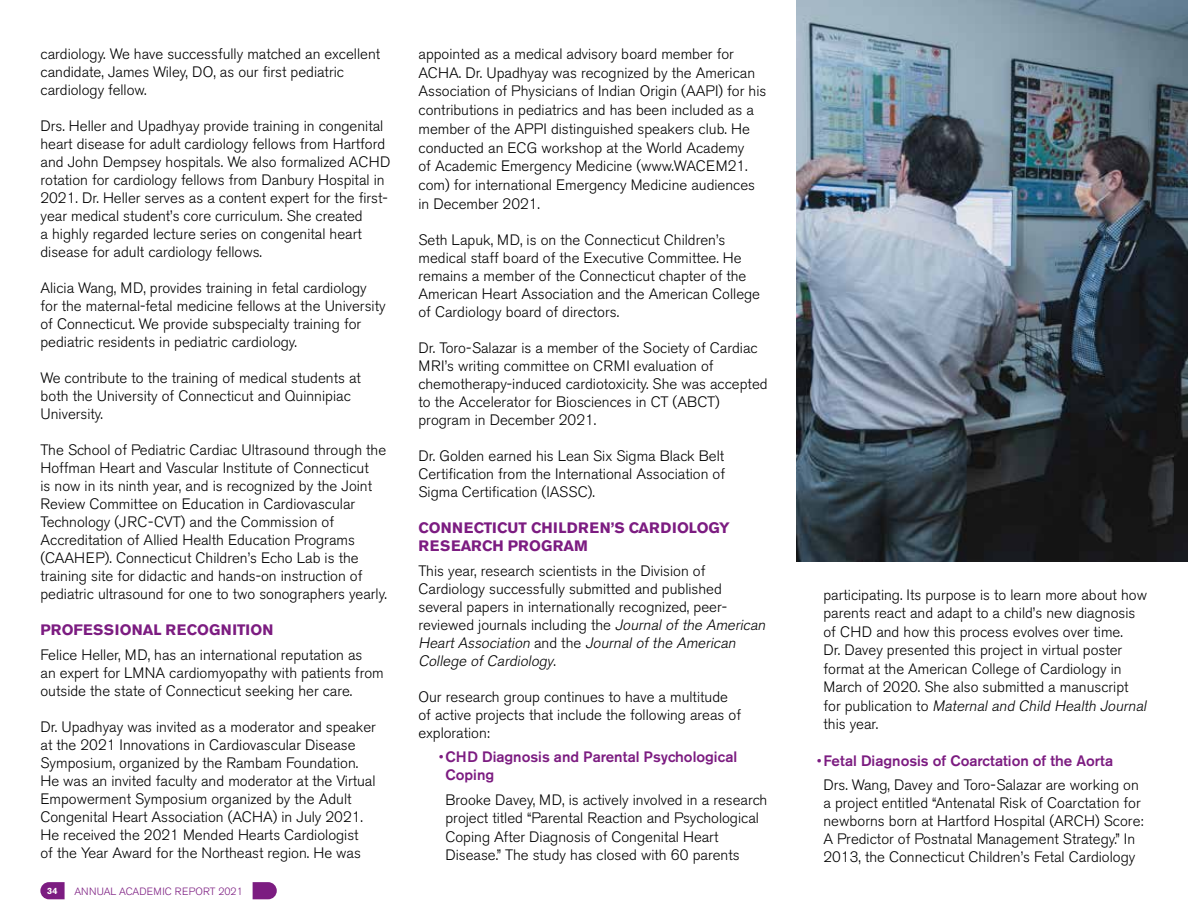
<style>
.page{position:relative;width:1188px;height:918px;background:#fff}
.page>*{position:absolute;margin:0;border:0;box-sizing:border-box;transform-origin:0 0}
.t1{font:300 15px/18px "Akzidenz Grotesk BE";color:#000}
.t2{font:700 15px/18px "Akzidenz Grotesk BE";color:#7c1c81}
.t3{font:500 15px/18px "Akzidenz Grotesk BE";color:#7c1c81}
.t4{font:300 10.5px "Akzidenz Grotesk BE";color:#7c1c81}
.t5{font:700 9px "Akzidenz Grotesk BE";color:#fff}
.s1{font-style:italic}
.s2{font-weight:300}
.s3{color:#7c1c81}
.s4{font-weight:500;color:#7c1c81}
</style>
<div class="page">
<img style="left:796px;top:0;width:392px;height:562px">
<svg style="left:40px;top:882px;width:25px;height:17px"></svg>
<svg style="left:253px;top:882px;width:24px;height:17px"></svg>
<p class="t1" style="left:40px;top:45px;width:341px">cardiology. We have successfully matched an excellent candidate, James Wiley, DO, as our first pediatric cardiology fellow.</p>
<p class="t1" style="left:40px;top:117px;width:352px">Drs. Heller and Upadhyay provide training in congenital heart disease for adult cardiology fellows from Hartford and John Dempsey hospitals. We also formalized ACHD rotation for cardiology fellows from Danbury Hospital in 2021. Dr. Heller serves as a content expert for the first&shy;year medical student’s core curriculum. She created<br>a highly regarded lecture series on congenital heart disease for adult cardiology fellows.</p>
<p class="t1" style="left:40px;top:279px;width:347px">Alicia Wang, MD, provides training in fetal cardiology for the maternal-fetal medicine fellows at the University of Connecticut. We provide subspecialty training for pediatric residents in pediatric cardiology.</p>
<p class="t1" style="left:40px;top:369px;width:322px">We contribute to the training of medical students at both the University of Connecticut and Quinnipiac<br>University.</p>
<p class="t1" style="left:40px;top:441px;width:348px">The School of Pediatric Cardiac Ultrasound through the Hoffman Heart and Vascular Institute of Connecticut<br>is now in its ninth year, and is recognized by the Joint Review Committee on Education in Cardiovascular Technology (JRC-CVT) and the Commission of Accreditation of Allied Health Education Programs (CAAHEP). Connecticut Children’s Echo Lab is the training site for didactic and hands-on instruction of pediatric ultrasound for one to two sonographers yearly.</p>
<p class="t2" style="left:40px;top:621px;width:234px">PROFESSIONAL RECOGNITION</p>
<p class="t1" style="left:40px;top:646px;width:345px">Felice Heller, MD, has an international reputation as<br>an expert for LMNA cardiomyopathy with patients from outside the state of Connecticut seeking her care.</p>
<p class="t1" style="left:40px;top:718px;width:337px">Dr. Upadhyay was invited as a moderator and speaker at the 2021 Innovations in Cardiovascular Disease Symposium, organized by the Rambam Foundation.<br>He was an invited faculty and moderator at the Virtual Empowerment Symposium organized by the Adult Congenital Heart Association (ACHA) in July 2021.<br>He received the 2021 Mended Hearts Cardiologist<br>of the Year Award for the Northeast region. He was</p>
<p class="t5" style="left:47px;top:886px;width:12px">34</p>
<p class="t4" style="left:74px;top:885px;width:170px">ANNUAL ACADEMIC REPORT 2021</p>
<p class="t1" style="left:418px;top:45px;width:349px;line-height:18.8px">appointed as a medical advisory board member for ACHA. Dr. Upadhyay was recognized by the American Association of Physicians of Indian Origin (AAPI) for his contributions in pediatrics and has been included as a member of the APPI distinguished speakers club. He conducted an ECG workshop at the World Academy<br>of Academic Emergency Medicine (www.WACEM21. com) for international Emergency Medicine audiences in December 2021.</p>
<p class="t1" style="left:418px;top:231px;width:343px">Seth Lapuk, MD, is on the Connecticut Children’s medical staff board of the Executive Committee. He remains a member of the Connecticut chapter of the American Heart Association and the American College of Cardiology board of directors.</p>
<p class="t1" style="left:418px;top:339px;width:351px">Dr. Toro-Salazar is a member of the Society of Cardiac MRI’s writing committee on CRMI evaluation of chemotherapy-induced cardiotoxicity. She was accepted to the Accelerator for Biosciences in CT (ABCT) program in December 2021.</p>
<p class="t1" style="left:418px;top:447px;width:308px;text-align:justify">Dr. Golden earned his Lean Six Sigma Black Belt Certification from the International Association of Sigma Certification (IASSC).</p>
<p class="t2" style="left:418px;top:519px;width:313px">CONNECTICUT CHILDREN’S CARDIOLOGY<br>RESEARCH PROGRAM</p>
<p class="t1" style="left:418px;top:562px;width:352px">This year, research scientists in the Division of Cardiology successfully submitted and published several papers in internationally recognized, peer&shy;reviewed journals including the <span class="s1">Journal of the American Heart Association</span> a n d t h e <span class="s1">Journal of the American College of Cardiology</span>.</p>
<p class="t1" style="left:418px;top:688px;width:324px">Our research group continues to have a multitude of active projects that include the following areas of exploration:</p>
<p class="t3" style="left:445px;top:748px;width:293px;text-indent:-7px"><span class="s2">•</span>CHD Diagnosis and Parental Psychological<br>Coping</p>
<p class="t1" style="left:445px;top:791px;width:323px">Brooke Davey, MD, is actively involved in a research project titled “Parental Reaction and Psychological Coping After Diagnosis of Congenital Heart Disease.” The study has closed with 60 parents</p>
<p class="t1" style="left:823px;top:586px;width:327px;line-height:18.5px">participating. Its purpose is to learn more about how parents react and adapt to a child’s new diagnosis of CHD and how this process evolves over time.<br>Dr. Davey presented this project in virtual poster format at the American College of Cardiology in March of 2020. She also submitted a manuscript<br>f o r p u b l i c at i o n t o <span class="s1">Maternal and Child Health Journal </span>this year.</p>
<p class="t1" style="left:823px;top:748px;width:317px;line-height:24.8px;text-indent:-7px"><span class="s3">•</span><span class="s4">Fetal Diagnosis of Coarctation of the Aorta<br></span>Drs. Wang, Davey and Toro-Salazar are working on</p>
<p class="t1" style="left:823px;top:794px;width:322px">a project entitled “Antenatal Risk of Coarctation for newborns born at Hartford Hospital (ARCH) Score:<br>A Predictor of Postnatal Management Strategy.” In 2013, the Connecticut Children’s Fetal Cardiology</p>
</div>
